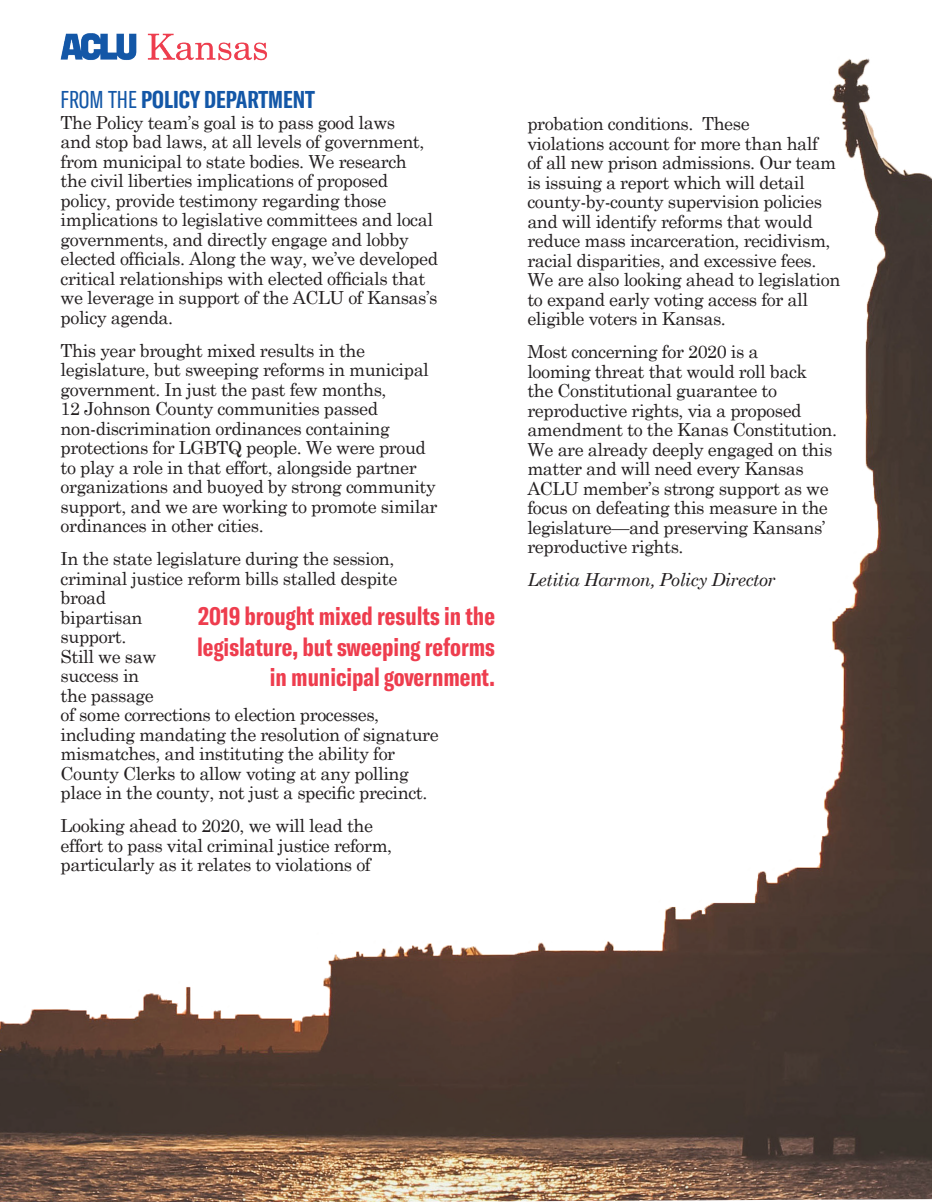
<style>
.page{position:relative;width:932px;height:1202px;background:#fff}
.page>*{position:absolute;margin:0;border:0;box-sizing:border-box;transform-origin:0 0}
.t1{font:700 extra-condensed 25.5px/30.6px "GT America";color:#ee3d4e;text-align:right}
.t2{font:700 extra-condensed 24px "GT America";color:#1357a7}
.t3{font:18px/19.5px "Century Schoolbook";letter-spacing:-.025em;color:#231f20}
.t4{font:italic 18px "Century Schoolbook";letter-spacing:-.025em;color:#231f20}
.s1{font-weight:400}
</style>
<div class="page">
<img style="left:0;top:58px;width:932px;height:1144px">
<img style="left:48px;top:33px;width:381px;height:40px">
<h2 class="t2" style="left:61px;top:85px;width:256px"><span class="s1">FROM THE</span> POLICY DEPARTMENT</h2>
<p class="t3" style="left:61px;top:111px;width:379px">The Policy team’s goal is to pass good laws<br>and stop bad laws, at all levels of government, from municipal to state bodies. We research<br>the civil liberties implications of proposed policy, provide testimony regarding those implications to legislative committees and local governments, and directly engage and lobby elected officials. Along the way, we’ve developed critical relationships with elected officials that we leverage in support of the ACLU of Kansas’s policy agenda.</p>
<p class="t3" style="left:61px;top:339px;width:378px">This year brought mixed results in the legislature, but sweeping reforms in municipal government. In just the past few months,<br>12 Johnson County communities passed non-discrimination ordinances containing protections for LGBTQ people. We were proud to play a role in that effort, alongside partner organizations and buoyed by strong community support, and we are working to promote similar ordinances in other cities.</p>
<p class="t3" style="left:61px;top:547px;width:380px">In the state legislature during the session, criminal justice reform bills stalled despite broad<br>bipartisan<br>support.<br>Still we saw<br>success in<br>the passage<br>of some corrections to election processes, including mandating the resolution of signature mismatches, and instituting the ability for<br>County Clerks to allow voting at any polling place in the county, not just a specific precinct.</p>
<p class="t3" style="left:61px;top:814px;width:333px">Looking ahead to 2020, we will lead the effort to pass vital criminal justice reform, particularly as it relates to violations of</p>
<h1 class="t1" style="left:197px;top:601px;width:299px">2019 brought mixed results in the legislature, but sweeping reforms in municipal government.</h1>
<p class="t3" style="left:527px;top:112px;width:314px">probation conditions. These<br>violations account for more than half<br>of all new prison admissions. Our team is issuing a report which will detail county-by-county supervision policies and will identify reforms that would reduce mass incarceration, recidivism, racial disparities, and excessive fees.<br>We are also looking ahead to legislation to expand early voting access for all eligible voters in Kansas.</p>
<p class="t3" style="left:527px;top:340px;width:311px">Most concerning for 2020 is a<br>looming threat that would roll back the Constitutional guarantee to reproductive rights, via a proposed amendment to the Kanas Constitution.<br>We are already deeply engaged on this matter and will need every Kansas ACLU member’s strong support as we focus on defeating this measure in the legislature—and preserving Kansans’ reproductive rights.</p>
<p class="t4" style="left:527px;top:566px;width:250px">Letitia Harmon, Policy Director</p>
</div>
